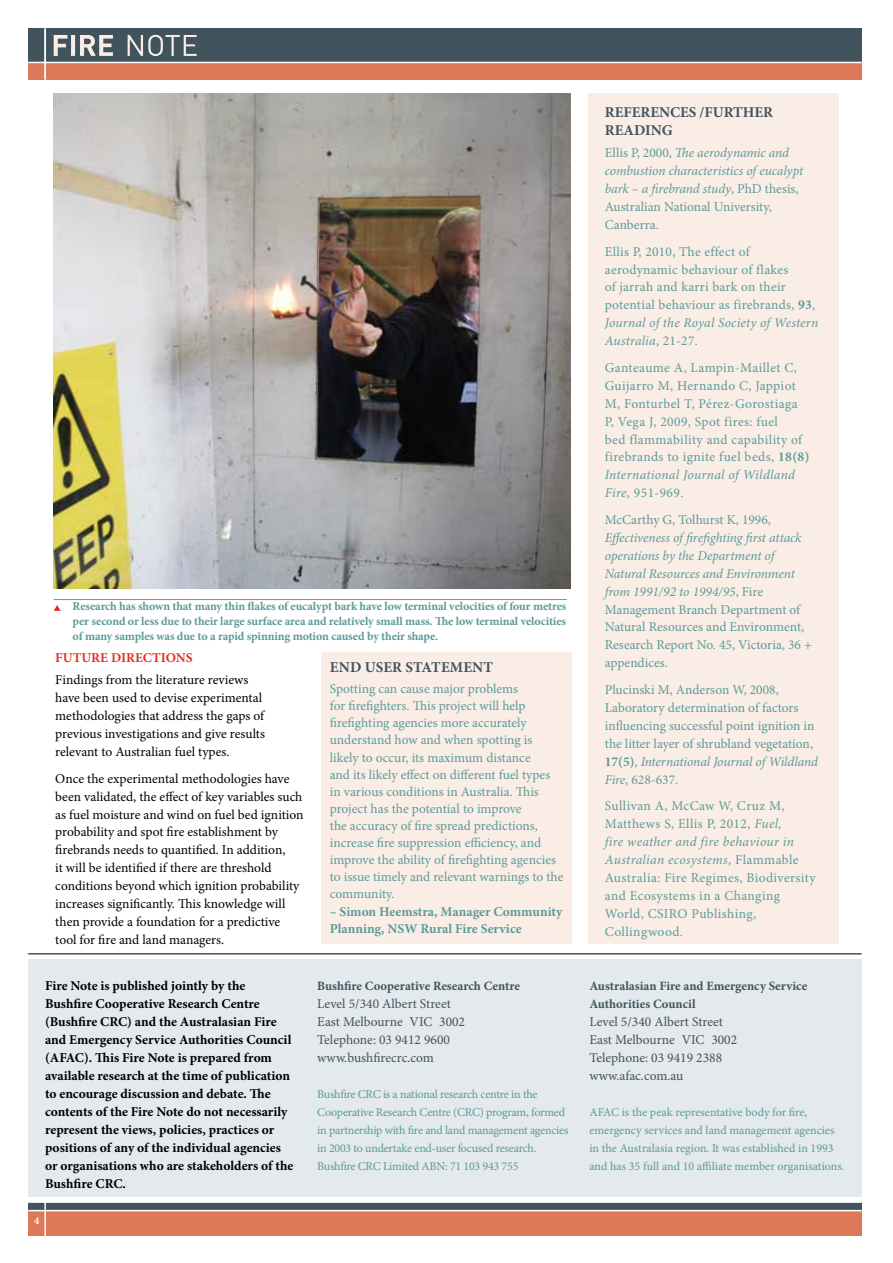
<style>
.page{position:relative;width:893px;height:1263px;background:#fff}
.page>*{position:absolute;margin:0;border:0;box-sizing:border-box;transform-origin:0 0}
.t1{font:700 15px/18px "Minion Pro";color:#41535d}
.t2{font:13.5px/17.1px "Minion Pro";letter-spacing:.005em;color:#5b9b98}
.t3{font:13.5px/18px "Minion Pro";letter-spacing:-.005em;color:#000}
.t4{font:700 13.5px/18px "Minion Pro";color:#000}
.t5{font:italic 13.5px/18px "Minion Pro";letter-spacing:-.01em;color:#5b9b98}
.t6{font:13.5px/18px "Minion Pro";letter-spacing:.025em;color:#5b9b98}
.t7{font:13.5px/18px "Minion Pro";letter-spacing:.03em;color:#5b9b98}
.t8{font:13.5px/18px "Minion Pro";color:#41535d}
.t9{font:700 13.5px/17.1px "Minion Pro";color:#5b9b98}
.t10{font:700 13.5px "Minion Pro";color:#e03128}
.t11{font:700 12.75px/18px "Minion Pro";color:#41535d}
.t12{font:12px/18px "Minion Pro";letter-spacing:-.015em;color:#5b9b98}
.t13{font:700 12px/15px "Minion Pro";letter-spacing:-.01em;color:#5b9b98;text-align:justify}
.t14{font:700 10.5px "Minion Pro";color:#fff}
.s1{font-style:normal}
.s2{font-weight:700}
.s3{font-style:italic}
</style>
<div class="page">
<hr style="left:54px;top:599px;width:513px;height:1px;background:#5b9b98">
<svg style="left:54px;top:605px;width:7px;height:6px"></svg>
<div style="left:28px;top:62px;width:834px;height:17px;background:#dd7858"></div>
<div style="left:28px;top:28px;width:834px;height:34px;background:#41535d"></div>
<hr style="left:28px;top:62px;width:834px;height:1px;background:#fff">
<div style="left:28px;top:1210px;width:834px;height:26px;background:#dd7858"></div>
<div style="left:28px;top:1202px;width:834px;height:8px;background:#41535d"></div>
<hr style="left:28px;top:1210px;width:834px;height:1px;background:#fff">
<svg style="left:54px;top:35px;width:143px;height:21px"></svg>
<hr style="left:44px;top:1202px;width:2px;height:34px;background:#fff">
<hr style="left:28px;top:1201px;width:834px;height:2px;background:#fff">
<hr style="left:44px;top:28px;width:2px;height:51px;background:#fff">
<hr style="left:28px;top:953px;width:834px;height:1px;background:#41535d">
<div style="left:28px;top:959px;width:833px;height:238px;background:#e3e9ec"></div>
<div style="left:588px;top:94px;width:250px;height:850px;background:#faede6"></div>
<img style="left:54px;top:94px;width:516px;height:495px">
<div style="left:321px;top:652px;width:251px;height:292px;background:#faede6"></div>
<p class="t13" style="left:73px;top:599px;width:495px">Research has shown that many thin flakes of eucalypt bark have low terminal velocities of four metres per second or less due to their large surface area and relatively small mass. The low terminal velocities of many samples was due to a rapid spinning motion caused by their shape.</p>
<p class="t10" style="left:55px;top:648px;width:138px">FUTURE DIRECTIONS</p>
<p class="t3" style="left:55px;top:671px;width:212px">Findings from the literature reviews have been used to devise experimental methodologies that address the gaps of previous investigations and give results relevant to Australian fuel types.</p>
<p class="t3" style="left:55px;top:769px;width:250px">Once the experimental methodologies have been validated, the effect of key variables such as fuel moisture and wind on fuel bed ignition probability and spot fire establishment by firebrands needs to quantified. In addition,<br>it will be identified if there are threshold conditions beyond which ignition probability increases significantly. This knowledge will then provide a foundation for a predictive tool for fire and land managers.</p>
<p class="t1" style="left:330px;top:658px;width:165px">END USER STATEMENT</p>
<p class="t2" style="left:330px;top:680px;width:235px">Spotting can cause major problems<br>for firefighters. This project will help firefighting agencies more accurately understand how and when spotting is likely to occur, its maximum distance<br>and its likely effect on different fuel types in various conditions in Australia. This project has the potential to improve<br>the accuracy of fire spread predictions, increase fire suppression efficiency, and improve the ability of firefighting agencies to issue timely and relevant warnings to the community.</p>
<p class="t9" style="left:330px;top:902px;width:234px">– Simon Heemstra, Manager Community<br>Planning, NSW Rural Fire Service</p>
<p class="t4" style="left:45px;top:977px;width:250px">Fire Note is published jointly by the Bushfire Cooperative Research Centre (Bushfire CRC) and the Australasian Fire and Emergency Service Authorities Council (AFAC). This Fire Note is prepared from available research at the time of publication to encourage discussion and debate. The contents of the Fire Note do not necessarily represent the views, policies, practices or positions of any of the individual agencies or organisations who are stakeholders of the Bushfire CRC.</p>
<p class="t11" style="left:317px;top:977px;width:204px">Bushfire Cooperative Research Centre</p>
<p class="t8" style="left:317px;top:995px;width:149px">Level 5/340 Albert Street<br>East Melbourne VIC 3002<br>Telephone: 03 9412 9600 www.bushfirecrc.com</p>
<p class="t12" style="left:317px;top:1085px;width:253px">Bushfire CRC is a national research centre in the Cooperative Research Centre (CRC) program, formed in partnership with fire and land management agencies in 2003 to undertake end-user focused research.<br>Bushfire CRC Limited ABN: 71 103 943 755</p>
<p class="t14" style="left:34px;top:1213px;width:7px">4</p>
<p class="t1" style="left:605px;top:103px;width:170px">REFERENCES /FURTHER<br>READING</p>
<p class="t5" style="left:605px;top:144px;width:200px"><span class="s1">Ellis P, 2000,</span> The aerodynamic and combustion characteristics of eucalypt bark – a firebrand study<span class="s1">, PhD thesis,<br>Australian National University,<br>Canberra.</span></p>
<p class="t2" style="left:605px;top:242px;width:215px;line-height:18px">Ellis P, 2010, The effect of aerodynamic behaviour of flakes<br>of jarrah and karri bark on their potential behaviour as firebrands, <span class="s2">93</span>,<br><span class="s3">Journal of the Royal Society of Western<br>Australia</span>, 21-27.</p>
<p class="t6" style="left:605px;top:358px;width:206px">Ganteaume A, Lampin-Maillet C,<br>Guijarro M, Hernando C, Jappiot<br>M, Fonturbel T, Pérez-Gorostiaga<br>P, Vega J, 2009, Spot fires: fuel<br>bed flammability and capability of firebrands to ignite fuel beds, <span class="s2">18(8)<br></span><span class="s3">International Journal of Wildland<br>Fire</span>, 951-969.</p>
<p class="t2" style="left:605px;top:511px;width:168px">McCarthy G, Tolhurst K, 1996,</p>
<p class="t5" style="left:605px;top:528px;width:209px">Effectiveness of firefighting first attack operations by the Department of<br>Natural Resources and Environment from 1991/92 to 1994/95<span class="s1">, Fire<br>Management Branch Department of<br>Natural Resources and Environment,<br>Research Report No. 45, Victoria, 36 + appendices.</span></p>
<p class="t2" style="left:605px;top:680px;width:215px;line-height:18px">Plucinski M, Anderson W, 2008, Laboratory determination of factors influencing successful point ignition in the litter layer of shrubland vegetation, <span class="s2">17(5)</span>, <span class="s3">International Journal of Wildland Fire</span>, 628-637.</p>
<p class="t7" style="left:605px;top:797px;width:212px">Sullivan A, McCaw W, Cruz M,<br>Matthews S, Ellis P, 2012, <span class="s3">Fuel,<br>fire weather and fire behaviour in<br>Australian ecosystems</span>, Flammable<br>Australia: Fire Regimes, Biodiversity and Ecosystems in a Changing<br>World, CSIRO Publishing,<br>Collingwood.</p>
<p class="t11" style="left:589px;top:977px;width:219px">Australasian Fire and Emergency Service<br>Authorities Council</p>
<p class="t8" style="left:589px;top:1013px;width:149px">Level 5/340 Albert Street<br>East Melbourne VIC 3002<br>Telephone: 03 9419 2388 www.afac.com.au</p>
<p class="t12" style="left:589px;top:1103px;width:257px">AFAC is the peak representative body for fire, emergency services and land management agencies in the Australasia region. It was established in 1993 and has 35 full and 10 affiliate member organisations.</p>
</div>
